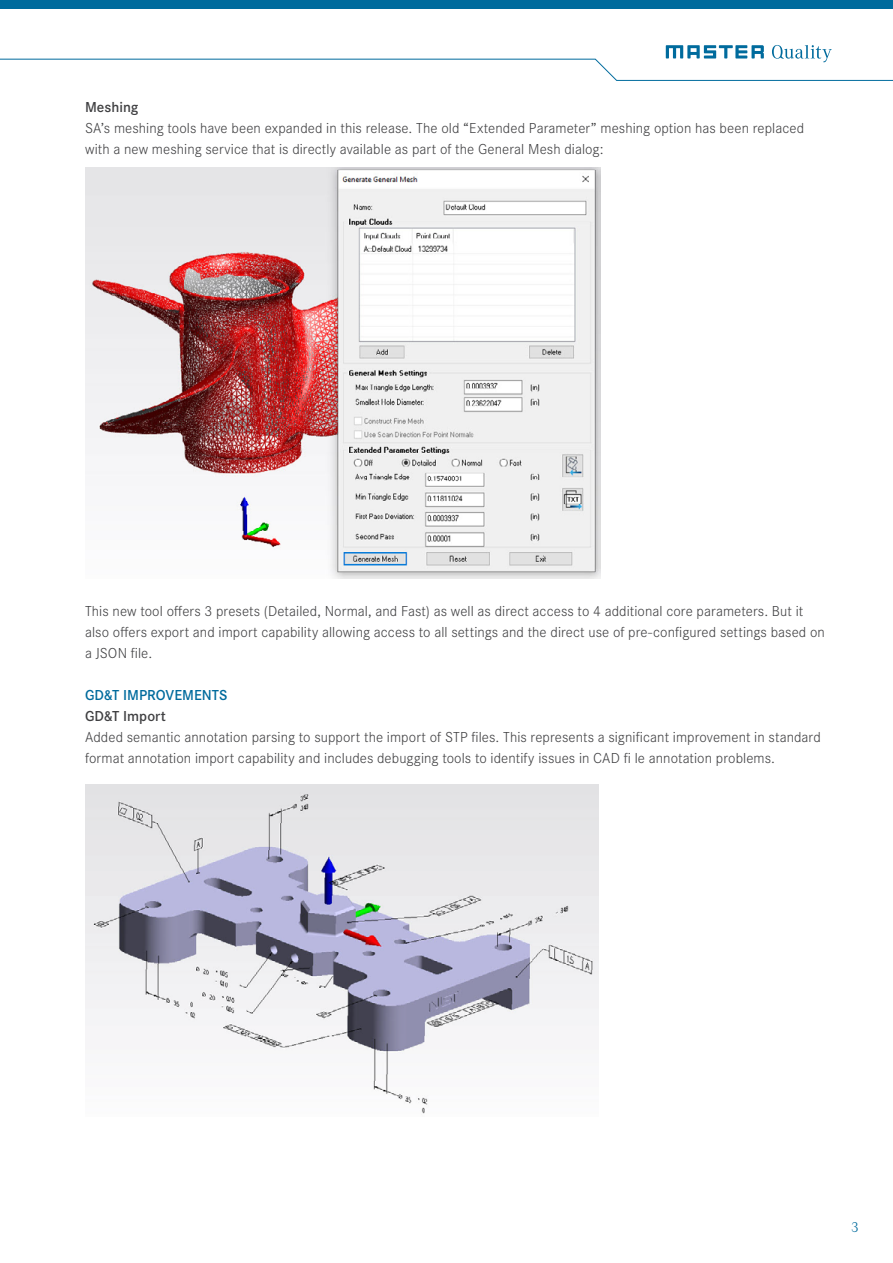
<style>
.page{position:relative;width:893px;height:1263px;background:#fff}
.page>*{position:absolute;margin:0;border:0;box-sizing:border-box;transform-origin:0 0}
.t1{font:300 15px/21px "Corporate S";letter-spacing:.005em;color:#404042}
.t2{font:600 15px "Corporate S";letter-spacing:.005em;color:#404042}
.t3{font:600 15px "Corporate S";color:#006b9d}
.t4{font:300 15px "Corporate A";color:#006b9d}
</style>
<div class="page">
<svg style="left:0;top:45px;width:893px;height:36px"></svg>
<div style="left:0;top:0;width:893px;height:9px;background:#006b9d"></div>
<img style="left:85px;top:167px;width:515px;height:411px">
<img style="left:85px;top:784px;width:514px;height:330px">
<p class="t2" style="left:85px;top:97px;width:55px">Meshing</p>
<p class="t1" style="left:85px;top:117px;width:721px">SA’s meshing tools have been expanded in this release. The old “Extended Parameter” meshing option has been replaced with a new meshing service that is directly available as part of the General Mesh dialog:</p>
<p class="t1" style="left:85px;top:600px;width:741px">This new tool offers 3 presets (Detailed, Normal, and Fast) as well as direct access to 4 additional core parameters. But it also offers export and import capability allowing access to all settings and the direct use of pre-configured settings based on a JSON file.</p>
<p class="t3" style="left:85px;top:685px;width:144px">GD&amp;T IMPROVEMENTS</p>
<p class="t2" style="left:85px;top:706px;width:82px">GD&amp;T Import</p>
<p class="t1" style="left:85px;top:726px;width:737px">Added semantic annotation parsing to support the import of STP files. This represents a significant improvement in standard format annotation import capability and includes debugging tools to identify issues in CAD fi le annotation problems.</p>
<p class="t4" style="left:851px;top:1217px;width:9px">3</p>
</div>
